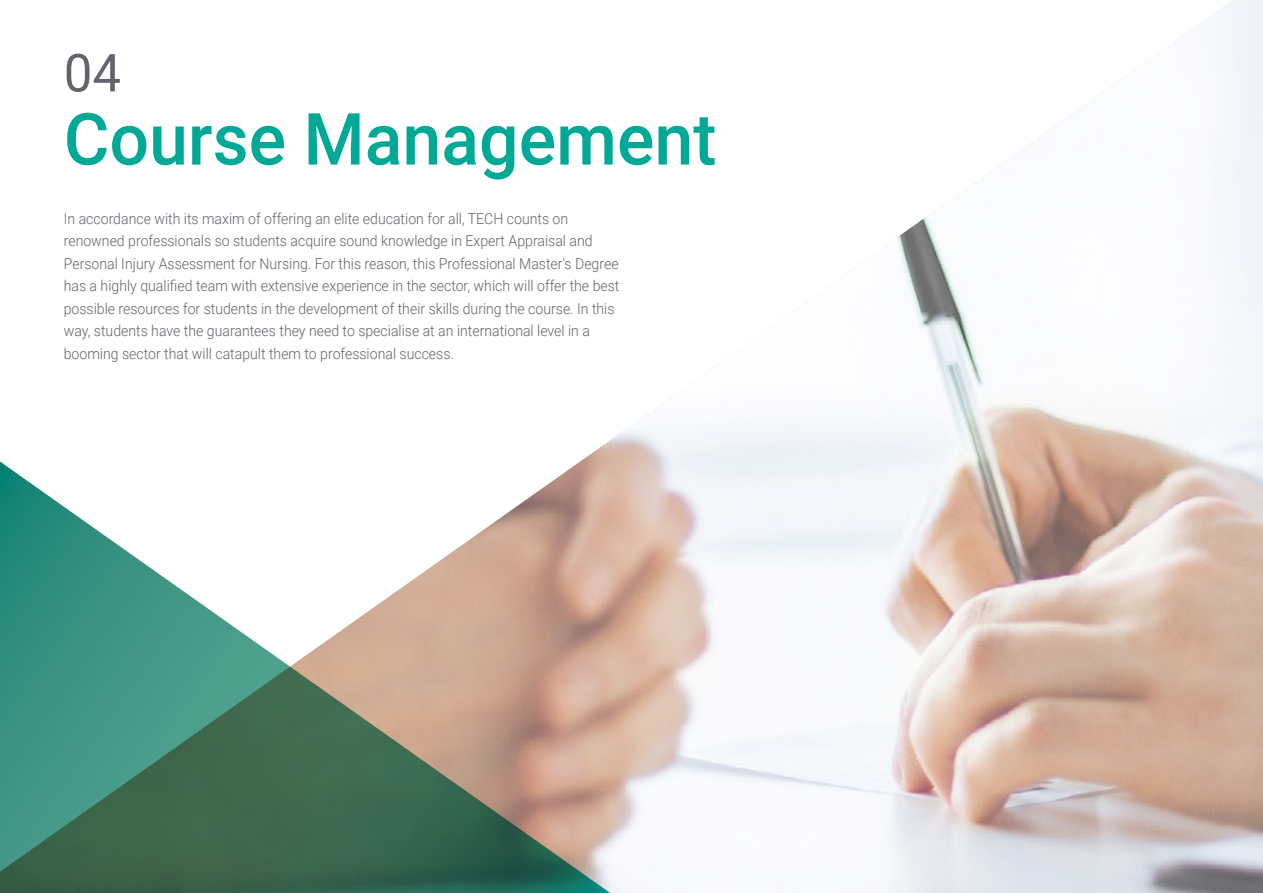
<style>
.page{position:relative;width:1263px;height:893px;background:#fff}
.page>*{position:absolute;margin:0;border:0;box-sizing:border-box;transform-origin:0 0}
.t1{font:500 72px "Roboto";color:#00a996}
.t2{font:52.5px "Roboto";color:#61646a}
.t3{font:300 15px/22.5px "Roboto";color:#61646a;scale:.94 1}
</style>
<div class="page">
<img style="left:602px;top:0;width:661px;height:893px">
<svg style="left:0;top:446px;width:640px;height:447px"></svg>
<h2 class="t2" style="left:64px;top:36px;width:59px">04</h2>
<h1 class="t1" style="left:64px;top:89px;width:654px">Course Management</h1>
<p class="t3" style="left:64px;top:207px;width:593px">In accordance with its maxim of offering an elite education for all, TECH counts on renowned professionals so students acquire sound knowledge in Expert Appraisal and Personal Injury Assessment for Nursing. For this reason, this Professional Master's Degree has a highly qualified team with extensive experience in the sector, which will offer the best possible resources for students in the development of their skills during the course. In this way, students have the guarantees they need to specialise at an international level in a booming sector that will catapult them to professional success.</p>
</div>
